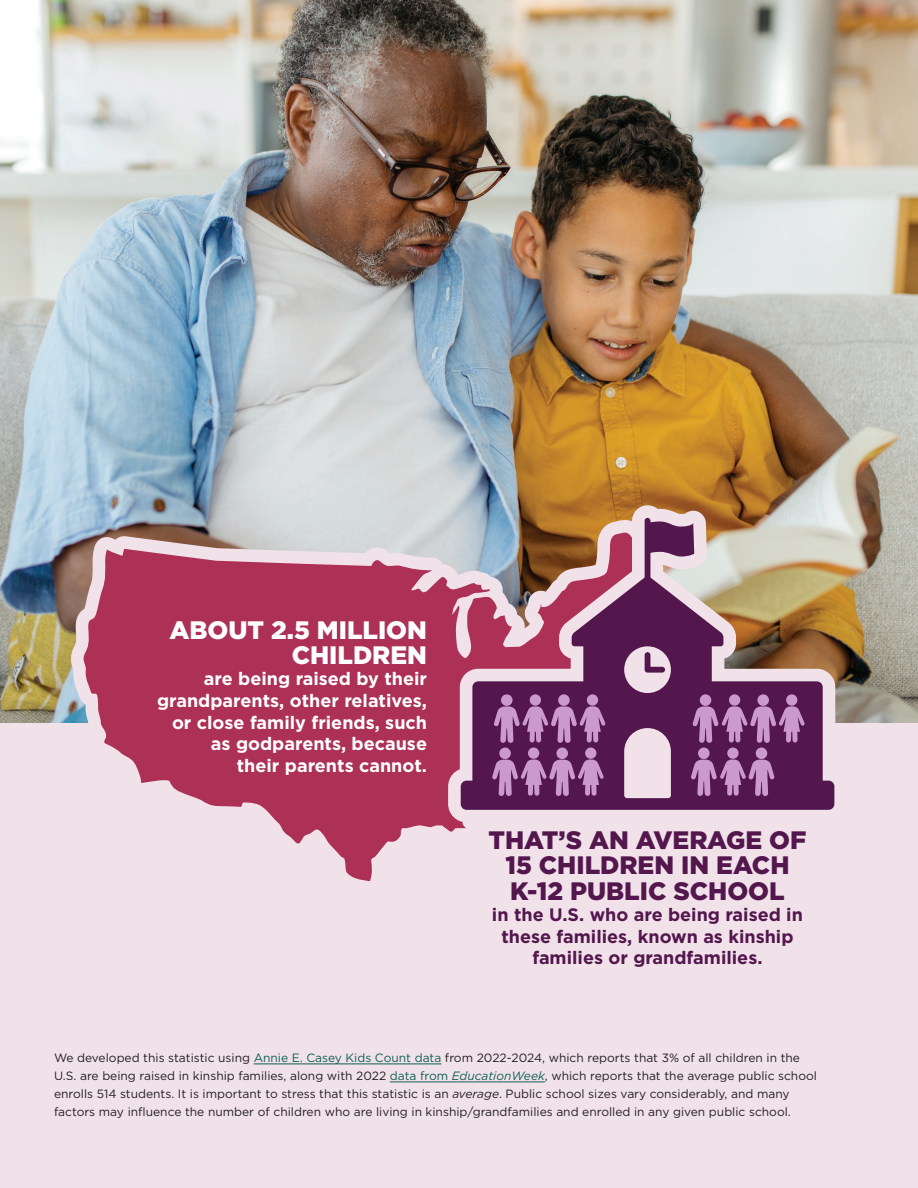
<style>
.page{position:relative;width:918px;height:1188px;background:#fff}
.page>*{position:absolute;margin:0;border:0;box-sizing:border-box;transform-origin:0 0}
.t1{font:900 25.2px/25.2px "Gotham";color:#53174e;text-align:center}
.t2{font:900 25.2px/25.2px "Gotham";color:#fff;text-align:right}
.t3{font:700 18px/21.6px "Gotham";color:#fff;text-align:right}
.t4{font:700 18px/21.6px "Gotham";color:#53174e;text-align:center}
.Notes{font:12px/18px "Gotham";color:#231f20}
.s1{color:#105f53}
.s2{font-style:italic;color:#105f53}
.s3{font-style:italic}
</style>
<div class="page">
<div style="left:0;top:722px;width:918px;height:466px;background:#f1e2ea"></div>
<img style="left:0;top:0;width:918px;height:722px">
<svg style="left:69px;top:519px;width:379px;height:363px"></svg>
<svg style="left:80px;top:532px;width:386px;height:349px;fill:#ad3057"></svg>
<svg style="left:448px;top:505px;width:399px;height:317px"></svg>
<hr style="left:254px;top:1064px;width:187px;height:1px;background:#105f53">
<hr style="left:390px;top:1082px;width:155px;height:1px;background:#105f53">
<svg style="left:461px;top:518px;width:373px;height:292px;background:#95697b"></svg>
<svg style="left:645px;top:652px;width:20px;height:21px"></svg>
<div style="left:501px;top:694px;width:12px;height:12px;background:#c9c;border-radius:50%"></div>
<div style="left:558px;top:694px;width:12px;height:12px;background:#c9c;border-radius:50%"></div>
<div style="left:530px;top:694px;width:11px;height:12px;background:#c9c;border-radius:50%"></div>
<svg style="left:494px;top:706px;width:112px;height:37px;background:#925b90"></svg>
<div style="left:587px;top:694px;width:11px;height:12px;background:#c9c;border-radius:50%"></div>
<div style="left:499px;top:748px;width:12px;height:11px;background:#c9c;border-radius:50%"></div>
<div style="left:556px;top:748px;width:12px;height:11px;background:#c9c;border-radius:50%"></div>
<div style="left:528px;top:748px;width:11px;height:11px;background:#c9c;border-radius:50%"></div>
<svg style="left:492px;top:760px;width:112px;height:36px;background:#945d92"></svg>
<div style="left:585px;top:748px;width:11px;height:11px;background:#c9c;border-radius:50%"></div>
<div style="left:786px;top:694px;width:11px;height:12px;background:#c9c;border-radius:50%"></div>
<div style="left:700px;top:694px;width:11px;height:12px;background:#c9c;border-radius:50%"></div>
<div style="left:757px;top:694px;width:12px;height:12px;background:#c9c;border-radius:50%"></div>
<svg style="left:692px;top:706px;width:113px;height:37px;background:#925b8f"></svg>
<div style="left:729px;top:694px;width:11px;height:12px;background:#c9c;border-radius:50%"></div>
<div style="left:698px;top:748px;width:12px;height:11px;background:#c9c;border-radius:50%"></div>
<div style="left:756px;top:748px;width:11px;height:11px;background:#c9c;border-radius:50%"></div>
<svg style="left:691px;top:760px;width:84px;height:36px;background:#945d92"></svg>
<div style="left:727px;top:748px;width:12px;height:11px;background:#c9c;border-radius:50%"></div>
<p class="t2" style="left:169px;top:617px;width:259px">ABOUT 2.5 MILLION<br>CHILDREN</p>
<p class="t3" style="left:157px;top:668px;width:271px">are being raised by their grandparents, other relatives, or close family friends, such as godparents, because<br>their parents cannot.</p>
<p class="t1" style="left:488px;top:827px;width:320px">THAT’S AN AVERAGE OF<br>15 CHILDREN IN EACH<br>K-12 PUBLIC SCHOOL</p>
<p class="t4" style="left:492px;top:904px;width:312px">in the U.S. who are being raised in these families, known as kinship families or grandfamilies.</p>
<p class="Notes" style="left:54px;top:1049px;width:765px">We developed this statistic using <span class="s1">Annie E. Casey Kids Count data</span> from 2022-2024, which reports that 3% of all children in the U.S. are being raised in kinship families, along with 2022 <span class="s1">data from</span> <span class="s2">EducationWeek</span>, which reports that the average public school enrolls 514 students. It is important to stress that this statistic is an <span class="s3">average</span>. Public school sizes vary considerably, and many factors may influence the number of children who are living in kinship/grandfamilies and enrolled in any given public school.</p>
</div>
